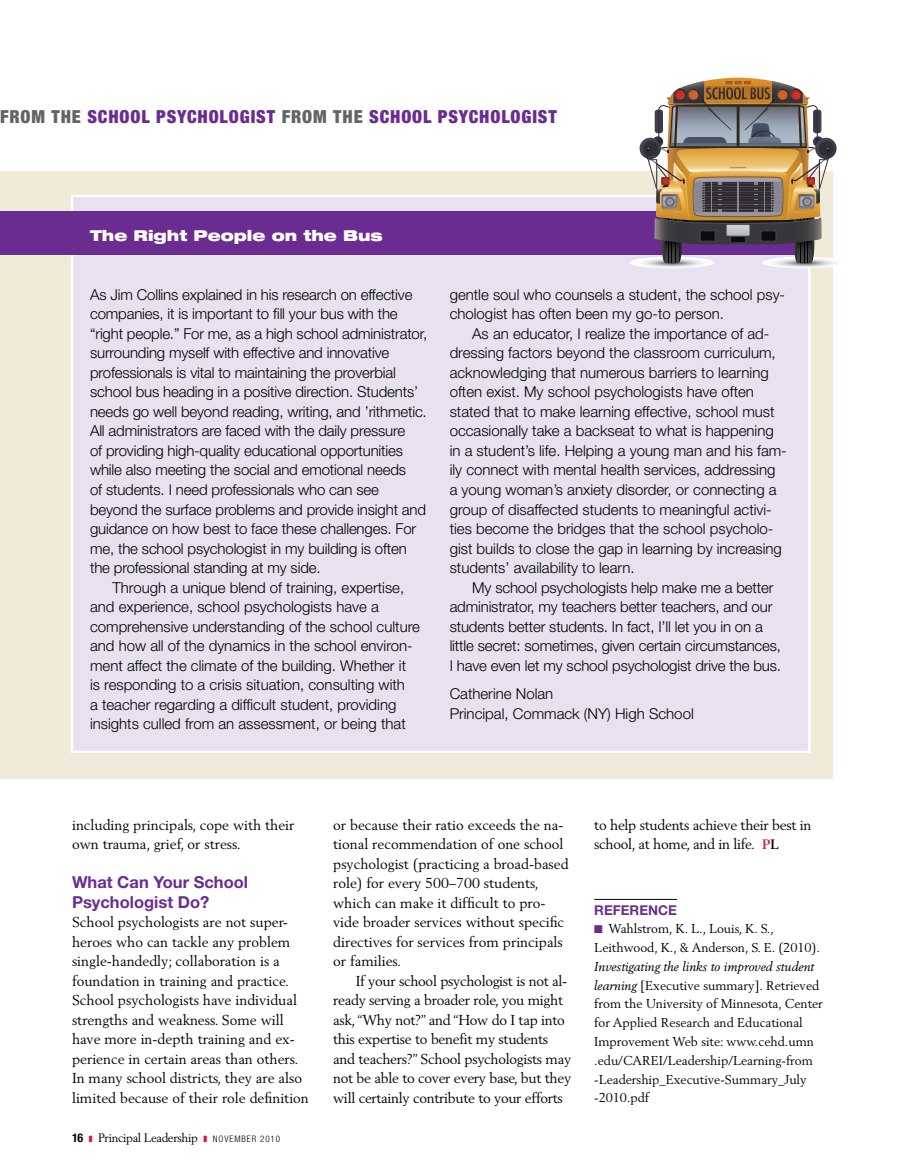
<style>
.page{position:relative;width:905px;height:1175px;background:#fff}
.page>*{position:absolute;margin:0;border:0;box-sizing:border-box;transform-origin:0 0}
.t1{font:900 condensed 18px "Helvetica Neue LT";letter-spacing:.045em;color:#6a2c91}
.t2{font:700 16.5px/19.5px "Helvetica Neue LT";color:#6a2c91}
.t3{font:300 15px/19.5px "Helvetica Neue LT";color:#000}
.t4{font:900 expanded 15px "Helvetica Neue LT";color:#fff}
.t5{font:14.25px/19.5px "Berling LT";color:#000}
.t6{font:14.25px/19.5px "Berling LT";letter-spacing:-.02em;color:#000}
.t7{font:700 13.5px "Helvetica Neue LT";color:#6a2c91}
.t8{font:12.75px/18.8px "Berling LT";color:#000}
.t9{font:12px "Berling LT";letter-spacing:-.03em;color:#000}
.s1{color:#636466}
.s2{font-family:"Helvetica Neue LT";font-weight:700;font-stretch:condensed}
.s3{font-family:"Helvetica Neue LT";font-weight:300;font-stretch:condensed;font-size:9px}
.s4{font-weight:700;font-size:13.5px;color:#d71635}
.s5{font-weight:700;font-size:13.5px}
.s6{color:#6a2c91}
.s7{font-style:italic}
</style>
<div class="page">
<div style="left:0;top:171px;width:832px;height:607px;background:#f0ead8"></div>
<div style="left:71px;top:195px;width:739px;height:558px;background:#e7e1f0;border:2px solid #fff"></div>
<div style="left:0;top:211px;width:808px;height:44px;background:#6a2c91"></div>
<hr style="left:594px;top:899px;width:82px;height:1px;background:#000">
<img style="left:629px;top:78px;width:208px;height:190px">
<p class="t1" style="left:0;top:105px;width:558px"><span class="s1">FROM THE</span> SCHOOL PSYCHOLOGIST <span class="s1">FROM THE</span> SCHOOL PSYCHOLOGIST</p>
<p class="t4" style="left:90px;top:226px;width:294px">The Right People on the Bus</p>
<p class="t3" style="left:90px;top:284px;width:324px">As Jim Collins explained in his research on effective</p>
<p class="t3" style="left:90px;top:304px;width:309px">companies, it is important to fill your bus with the</p>
<p class="t3" style="left:90px;top:323px;width:338px">“right people.” For me, as a high school administrator,</p>
<p class="t3" style="left:90px;top:343px;width:301px">surrounding myself with effective and innovative</p>
<p class="t3" style="left:90px;top:362px;width:307px">professionals is vital to maintaining the proverbial</p>
<p class="t3" style="left:90px;top:382px;width:330px">school bus heading in a positive direction. Students’</p>
<p class="t3" style="left:90px;top:401px;width:338px">needs go well beyond reading, writing, and ’rithmetic.</p>
<p class="t3" style="left:90px;top:421px;width:316px">All administrators are faced with the daily pressure</p>
<p class="t3" style="left:90px;top:440px;width:314px">of providing high-quality educational opportunities</p>
<p class="t3" style="left:90px;top:460px;width:317px">while also meeting the social and emotional needs</p>
<p class="t3" style="left:90px;top:479px;width:290px">of students. I need professionals who can see</p>
<p class="t3" style="left:90px;top:499px;width:337px">beyond the surface problems and provide insight and</p>
<p class="t3" style="left:90px;top:518px;width:328px">guidance on how best to face these challenges. For</p>
<p class="t3" style="left:90px;top:538px;width:318px">me, the school psychologist in my building is often</p>
<p class="t3" style="left:90px;top:557px;width:232px">the professional standing at my side.</p>
<p class="t3" style="left:112px;top:577px;width:293px">Through a unique blend of training, expertise,</p>
<p class="t3" style="left:90px;top:596px;width:290px">and experience, school psychologists have a</p>
<p class="t3" style="left:90px;top:616px;width:331px">comprehensive understanding of the school culture</p>
<p class="t3" style="left:90px;top:635px;width:324px">and how all of the dynamics in the school environ-</p>
<p class="t3" style="left:90px;top:655px;width:317px">ment affect the climate of the building. Whether it</p>
<p class="t3" style="left:90px;top:674px;width:316px">is responding to a crisis situation, consulting with</p>
<p class="t3" style="left:90px;top:694px;width:308px">a teacher regarding a difficult student, providing</p>
<p class="t3" style="left:90px;top:713px;width:317px">insights culled from an assessment, or being that</p>
<p class="t3" style="left:449px;top:284px;width:337px">gentle soul who counsels a student, the school psy&shy;chologist has often been my go-to person.</p>
<p class="t3" style="left:449px;top:323px;width:338px;text-indent:22px">As an educator, I realize the importance of ad&shy;dressing factors beyond the classroom curriculum, acknowledging that numerous barriers to learning often exist. My school psychologists have often stated that to make learning effective, school must occasionally take a backseat to what is happening in a student’s life. Helping a young man and his fam&shy;ily connect with mental health services, addressing a young woman’s anxiety disorder, or connecting a group of disaffected students to meaningful activi&shy;ties become the bridges that the school psycholo&shy;gist builds to close the gap in learning by increasing students’ availability to learn.</p>
<p class="t3" style="left:449px;top:577px;width:333px;text-indent:22px">My school psychologists help make me a better administrator, my teachers better teachers, and our students better students. In fact, I’ll let you in on a little secret: sometimes, given certain circumstances, I have even let my school psychologist drive the bus.</p>
<p class="t3" style="left:449px;top:683px;width:245px">Catherine Nolan<br>Principal, Commack (NY) High School</p>
<p class="t5" style="left:72px;top:815px;width:224px">including principals, cope with their own trauma, grief, or stress.</p>
<p class="t2" style="left:72px;top:872px;width:178px">What Can Your School<br>Psychologist Do?</p>
<p class="t5" style="left:72px;top:912px;width:238px">School psychologists are not super&shy;heroes who can tackle any problem single-handedly; collaboration is a foundation in training and practice.<br>School psychologists have individual strengths and weakness. Some will have more in-depth training and ex&shy;perience in certain areas than others.<br>In many school districts, they are also limited because of their role definition</p>
<p class="t9" style="left:72px;top:1130px;width:210px"><span class="s2">16</span> Principal Leadership <span class="s3">NOVEMBER 2010</span></p>
<p class="t5" style="left:333px;top:815px;width:237px">or because their ratio exceeds the na&shy;tional recommendation of one school psychologist (practicing a broad-based role) for every 500–700 students, which can make it difficult to pro&shy;vide broader services without specific directives for services from principals or families.</p>
<p class="t6" style="left:333px;top:971px;width:239px;text-indent:23px">If your school psychologist is not al&shy;ready serving a broader role, you might ask, “Why not?” and “How do I tap into this expertise to benefit my students and teachers?” School psychologists may not be able to cover every base, but they will certainly contribute to your efforts</p>
<p class="t6" style="left:594px;top:815px;width:218px">to help students achieve their best in school, at home, and in life. <span class="s4">P</span><span class="s5">L</span></p>
<p class="t7" style="left:594px;top:901px;width:37px">Refere</p>
<p class="t7" style="left:648px;top:901px;width:20px">nce</p>
<p class="t8" style="left:594px;top:919px;width:227px"><span class="s6">■</span> Wahlstrom, K. L., Louis, K. S.,<br>Leithwood, K., &amp; Anderson, S. E. (2010).</p>
<p class="t8" style="left:594px;top:957px;width:230px"><span class="s7">Investigating the links to improved student learning</span> [Executive summary]. Retrieved from the University of Minnesota, Center for Applied Research and Educational Improvement Web site: www.cehd.umn .edu/CAREI/Leadership/Learning-from -Leadership_Executive-Summary_July -2010.pdf</p>
</div>
